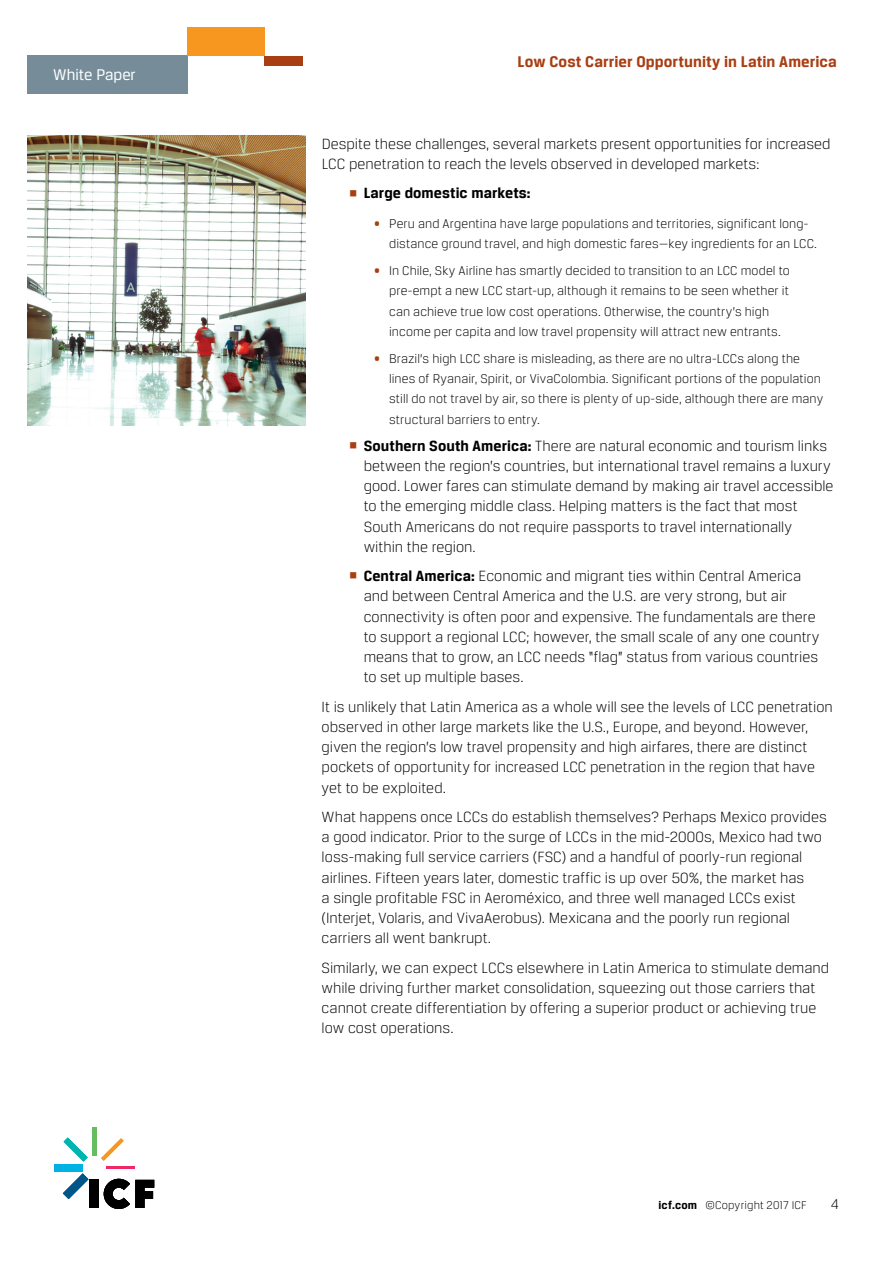
<style>
.page{position:relative;width:893px;height:1263px;background:#fff}
.page>*{position:absolute;margin:0;border:0;box-sizing:border-box;transform-origin:0 0}
.t1{font:700 16.5px "Breuer Text";letter-spacing:.005em;color:#a93e12}
.t2{font:16.5px "Breuer Text";color:#fff}
.t3{font:300 15.75px/20.2px "Breuer Text";color:#000}
.t4{font:700 15.75px "Breuer Text";letter-spacing:.005em;color:#000}
.t5{font:300 15px "Breuer Text";color:#000}
.t6{font:300 13.5px/20.2px "Breuer Text";letter-spacing:.01em;color:#000}
.t7{font:300 12px "Breuer Text";letter-spacing:.01em;color:#000}
.s1{color:#a93e12}
.s2{font-weight:700}
</style>
<div class="page">
<div style="left:27px;top:56px;width:160px;height:38px;background:#768d99"></div>
<div style="left:187px;top:27px;width:78px;height:29px;background:#f8971f"></div>
<div style="left:265px;top:56px;width:38px;height:9px;background:#a93e12"></div>
<img style="left:27px;top:135px;width:278px;height:291px">
<div style="left:89px;top:1180px;width:10px;height:28px;background:#000"></div>
<svg style="left:63px;top:1173px;width:25px;height:26px"></svg>
<div style="left:54px;top:1164px;width:28px;height:7px;background:#00b1e4"></div>
<svg style="left:64px;top:1137px;width:24px;height:24px"></svg>
<hr style="left:92px;top:1128px;width:4px;height:28px;background:#65bd60">
<svg style="left:101px;top:1138px;width:23px;height:23px"></svg>
<hr style="left:106px;top:1167px;width:28px;height:2px;background:#ee2964">
<svg style="left:104px;top:1179px;width:50px;height:30px"></svg>
<p class="t2" style="left:53px;top:65px;width:84px">White Paper</p>
<p class="t1" style="left:518px;top:52px;width:321px">Low Cost Carrier Opportunity in Latin America</p>
<p class="t3" style="left:322px;top:134px;width:510px">Despite these challenges, several markets present opportunities for increased<br>LCC penetration to reach the levels observed in developed markets:</p>
<p class="t4" style="left:349px;top:184px;width:184px"><span class="s1">▪</span> Large domestic markets:</p>
<p class="t6" style="left:389px;top:213px;width:429px;text-indent:-15px"><span class="s1">•</span> Peru and Argentina have large populations and territories, significant long&shy;distance ground travel, and high domestic fares—key ingredients for an LCC.</p>
<p class="t6" style="left:389px;top:260px;width:402px;text-indent:-15px"><span class="s1">•</span> In Chile, Sky Airline has smartly decided to transition to an LCC model to pre-empt a new LCC start-up, although it remains to be seen whether it can achieve true low cost operations. Otherwise, the country’s high income per capita and low travel propensity will attract new entrants.</p>
<p class="t6" style="left:389px;top:348px;width:436px;text-indent:-15px"><span class="s1">•</span> Brazil’s high LCC share is misleading, as there are no ultra-LCCs along the lines of Ryanair, Spirit, or VivaColombia. Significant portions of the population still do not travel by air, so there is plenty of up-side, although there are many structural barriers to entry.</p>
<p class="t3" style="left:364px;top:435px;width:471px;text-indent:-15px"><span class="s1">▪</span> <span class="s2">Southern South America:</span> There are natural economic and tourism links between the region’s countries, but international travel remains a luxury good. Lower fares can stimulate demand by making air travel accessible to the emerging middle class. Helping matters is the fact that most South Americans do not require passports to travel internationally within the region.</p>
<p class="t3" style="left:364px;top:566px;width:457px;text-indent:-15px"><span class="s1">▪</span> <span class="s2">Central America:</span> Economic and migrant ties within Central America and between Central America and the U.S. are very strong, but air connectivity is often poor and expensive. The fundamentals are there to support a regional LCC; however, the small scale of any one country means that to grow, an LCC needs “flag” status from various countries to set up multiple bases.</p>
<p class="t3" style="left:322px;top:696px;width:513px">It is unlikely that Latin America as a whole will see the levels of LCC penetration observed in other large markets like the U.S., Europe, and beyond. However, given the region’s low travel propensity and high airfares, there are distinct pockets of opportunity for increased LCC penetration in the region that have yet to be exploited.</p>
<p class="t3" style="left:322px;top:806px;width:507px">What happens once LCCs do establish themselves? Perhaps Mexico provides a good indicator. Prior to the surge of LCCs in the mid-2000s, Mexico had two loss-making full service carriers (FSC) and a handful of poorly-run regional airlines. Fifteen years later, domestic traffic is up over 50%, the market has<br>a single profitable FSC in Aeroméxico, and three well managed LCCs exist (Interjet, Volaris, and VivaAerobus). Mexicana and the poorly run regional carriers all went bankrupt.</p>
<p class="t3" style="left:322px;top:957px;width:509px">Similarly, we can expect LCCs elsewhere in Latin America to stimulate demand while driving further market consolidation, squeezing out those carriers that cannot create differentiation by offering a superior product or achieving true low cost operations.</p>
<p class="t7" style="left:658px;top:1198px;width:150px"><span class="s2">icf.com</span> ©Copyright 2017 ICF</p>
<p class="t5" style="left:831px;top:1196px;width:9px">4</p>
</div>
